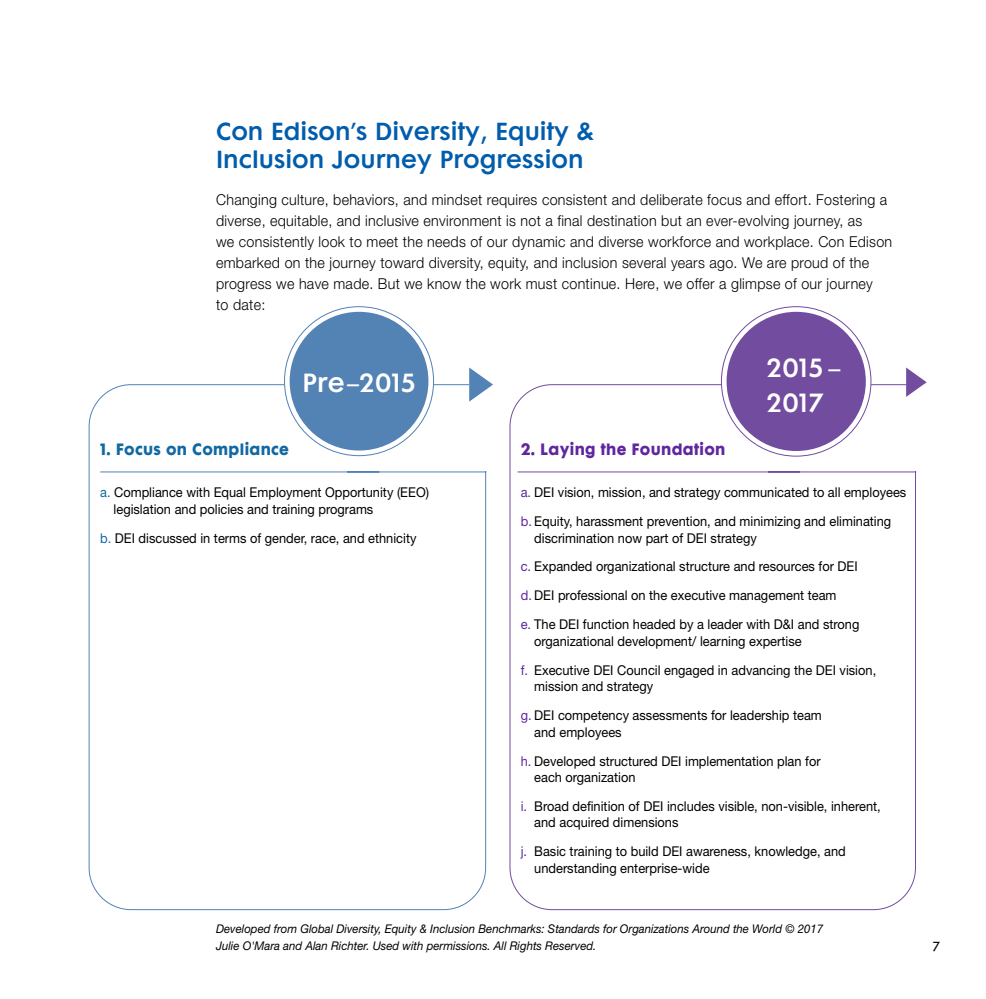
<style>
.page{position:relative;width:986px;height:999px;background:#fff}
.page>*{position:absolute;margin:0;border:0;box-sizing:border-box;transform-origin:0 0}
.t1{font:24px/34.5px "Cg Futura Maxi De";letter-spacing:.01em;color:#fff}
.t2{font:22.5px/28.5px "Cg Futura Maxi De";color:#005dac}
.t3{font:300 15px/21px "Helvetica Neue LT Std";letter-spacing:.02em;color:#000;scale:.95 1}
.t4{font:15px "Cg Futura Maxi Bd";letter-spacing:.025em;color:#5f279e;scale:.95 1}
.t5{font:15px "Cg Futura Maxi Bd";letter-spacing:.025em;color:#1269a2;scale:.95 1}
.t6{font:13.5px/29px "Helvetica Neue LT Std";color:#000;scale:.95 1}
.t7{font:italic 12px/16.5px "Helvetica Neue LT Std";color:#000;scale:.95 1}
.t8{font:12px "Cg Futura Maxi Bk";color:#000}
.s1{font-family:"Helvetica Neue LT Std"}
.s2{color:#1269a2}
.s3{color:#5f279e}
</style>
<div class="page">
<svg style="left:88px;top:384px;width:399px;height:526px"></svg>
<svg style="left:509px;top:384px;width:408px;height:526px"></svg>
<svg style="left:284px;top:307px;width:149px;height:149px"></svg>
<div style="left:290px;top:312px;width:138px;height:139px;background:#5382b4;border-radius:50%"></div>
<svg style="left:721px;top:307px;width:150px;height:149px"></svg>
<div style="left:726px;top:312px;width:139px;height:139px;background:#724c9f;border-radius:50%"></div>
<svg style="left:469px;top:368px;width:24px;height:34px"></svg>
<svg style="left:906px;top:368px;width:20px;height:29px"></svg>
<h2 class="t2" style="left:216px;top:118px;width:379px">Con Edison’s Diversity, Equity &amp;<br>Inclusion Journey Progression</h2>
<p class="t3" style="left:216px;top:189px;width:713px">Changing culture, behaviors, and mindset requires consistent and deliberate focus and effort. Fostering a diverse, equitable, and inclusive environment is not a final destination but an ever-evolving journey, as<br>we consistently look to meet the needs of our dynamic and diverse workforce and workplace. Con Edison embarked on the journey toward diversity, equity, and inclusion several years ago. We are proud of the progress we have made. But we know the work must continue. Here, we offer a glimpse of our journey<br>to date:</p>
<h1 class="t1" style="left:302px;top:367px;width:115px">Pre<span class="s1">–</span>2015</h1>
<h1 class="t1" style="left:766px;top:352px;width:76px">2015 <span class="s1">–<br></span>2017</h1>
<p class="t5" style="left:100px;top:439px;width:200px">1. Focus on Compliance</p>
<p class="t4" style="left:520px;top:440px;width:217px">2. Laying the Foundation</p>
<p class="t6" style="left:114px;top:484px;width:333px;line-height:16.5px;text-indent:-14px"><span class="s2">a.</span> Compliance with Equal Employment Opportunity (EEO) legislation and policies and training programs</p>
<p class="t6" style="left:100px;top:523px;width:334px"><span class="s2">b.</span> DEI discussed in terms of gender, race, and ethnicity</p>
<p class="t6" style="left:520px;top:478px;width:407px"><span class="s3">a.</span> DEI vision, mission, and strategy communicated to all employees <span class="s3">b.</span> Equity, harassment prevention, and minimizing and eliminating</p>
<p class="t6" style="left:520px;top:523px;width:358px;text-indent:14px">discrimination now part of DEI strategy<br><span class="s3">c.</span> Expanded organizational structure and resources for DEI <span class="s3">d.</span> DEI professional on the executive management team<br><span class="s3">e.</span> The DEI function headed by a leader with D&amp;I and strong</p>
<p class="t6" style="left:520px;top:626px;width:376px;text-indent:14px">organizational development/ learning expertise<br><span class="s3">f.</span> Executive DEI Council engaged in advancing the DEI vision,</p>
<p class="t6" style="left:520px;top:672px;width:318px;text-indent:14px">mission and strategy<br><span class="s3">g.</span> DEI competency assessments for leadership team</p>
<p class="t6" style="left:520px;top:717px;width:317px;text-indent:14px">and employees<br><span class="s3">h.</span> Developed structured DEI implementation plan for</p>
<p class="t6" style="left:520px;top:763px;width:380px;text-indent:14px">each organization<br><span class="s3">i.</span> Broad definition of DEI includes visible, non-visible, inherent,</p>
<p class="t6" style="left:520px;top:808px;width:343px;text-indent:14px">and acquired dimensions<br><span class="s3">j.</span> Basic training to build DEI awareness, knowledge, and</p>
<p class="t6" style="left:534px;top:853px;width:186px">understanding enterprise-wide</p>
<p class="t7" style="left:216px;top:920px;width:640px">Developed from Global Diversity, Equity &amp; Inclusion Benchmarks: Standards for Organizations Around the World © 2017<br>Julie O'Mara and Alan Richter. Used with permissions. All Rights Reserved.</p>
<p class="t8" style="left:932px;top:939px;width:9px">7</p>
</div>
